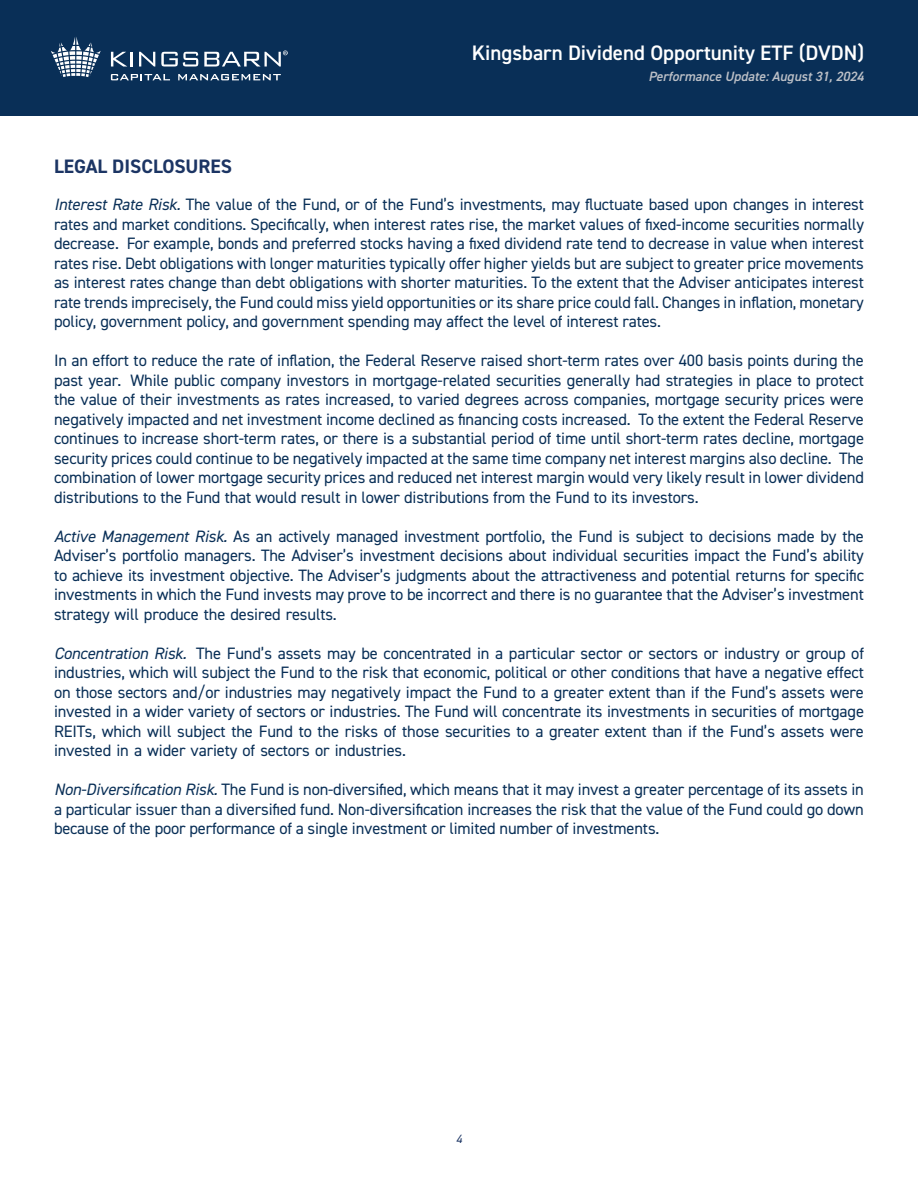
<style>
.page{position:relative;width:918px;height:1188px;background:#fff}
.page>*{position:absolute;margin:0;border:0;box-sizing:border-box;transform-origin:0 0}
.t1{font:600 21px "DIN2014";color:#fff}
.t2{font:700 19.5px "DIN2014";color:#1c3564}
.t3{font:16.5px/19.5px "DIN2014";letter-spacing:-.01em;color:#092f57;text-align:justify}
.t4{font:italic 600 13.5px "DIN2014";color:#bcc0c7}
.t5{font:italic 12px "DIN2014";color:#1c3564}
.s1{font-style:italic}
</style>
<div class="page">
<div style="left:0;top:0;width:918px;height:116px;background:#092f57"></div>
<svg style="left:111px;top:52px;width:16px;height:15px"></svg>
<hr style="left:130px;top:52px;width:3px;height:15px;background:#fff">
<svg style="left:139px;top:52px;width:16px;height:15px"></svg>
<svg style="left:161px;top:52px;width:37px;height:15px"></svg>
<svg style="left:51px;top:37px;width:50px;height:40px"></svg>
<svg style="left:111px;top:74px;width:59px;height:6px"></svg>
<svg style="left:178px;top:74px;width:103px;height:6px"></svg>
<svg style="left:204px;top:51px;width:84px;height:16px"></svg>
<p class="t1" style="left:472px;top:38px;width:394px">Kingsbarn Dividend Opportunity ETF (DVDN)</p>
<p class="t4" style="left:649px;top:68px;width:217px">Performance Update: August 31, 2024</p>
<p class="t2" style="left:54px;top:153px;width:180px">LEGAL DISCLOSURES</p>
<p class="t3" style="left:54px;top:195px;width:812px"><span class="s1">Interest Rate Risk.</span> The value of the Fund, or of the Fund’s investments, may fluctuate based upon changes in interest rates and market conditions. Specifically, when interest rates rise, the market values of fixed-income securities normally decrease. For example, bonds and preferred stocks having a fixed dividend rate tend to decrease in value when interest rates rise. Debt obligations with longer maturities typically offer higher yields but are subject to greater price movements as interest rates change than debt obligations with shorter maturities. To the extent that the Adviser anticipates interest rate trends imprecisely, the Fund could miss yield opportunities or its share price could fall. Changes in inflation, monetary policy, government policy, and government spending may affect the level of interest rates.</p>
<p class="t3" style="left:54px;top:351px;width:812px">In an effort to reduce the rate of inflation, the Federal Reserve raised short-term rates over 400 basis points during the past year. While public company investors in mortgage-related securities generally had strategies in place to protect the value of their investments as rates increased, to varied degrees across companies, mortgage security prices were negatively impacted and net investment income declined as financing costs increased. To the extent the Federal Reserve continues to increase short-term rates, or there is a substantial period of time until short-term rates decline, mortgage security prices could continue to be negatively impacted at the same time company net interest margins also decline. The combination of lower mortgage security prices and reduced net interest margin would very likely result in lower dividend distributions to the Fund that would result in lower distributions from the Fund to its investors.</p>
<p class="t3" style="left:54px;top:526px;width:812px"><span class="s1">Active Management Risk.</span> As an actively managed investment portfolio, the Fund is subject to decisions made by the Adviser’s portfolio managers. The Adviser’s investment decisions about individual securities impact the Fund’s ability to achieve its investment objective. The Adviser’s judgments about the attractiveness and potential returns for specific investments in which the Fund invests may prove to be incorrect and there is no guarantee that the Adviser’s investment strategy will produce the desired results.</p>
<p class="t3" style="left:54px;top:643px;width:812px"><span class="s1">Concentration Risk.</span> The Fund’s assets may be concentrated in a particular sector or sectors or industry or group of industries, which will subject the Fund to the risk that economic, political or other conditions that have a negative effect on those sectors and/or industries may negatively impact the Fund to a greater extent than if the Fund’s assets were invested in a wider variety of sectors or industries. The Fund will concentrate its investments in securities of mortgage REITs, which will subject the Fund to the risks of those securities to a greater extent than if the Fund’s assets were invested in a wider variety of sectors or industries.</p>
<p class="t3" style="left:54px;top:780px;width:811px"><span class="s1">Non-Diversification Risk.</span> The Fund is non-diversified, which means that it may invest a greater percentage of its assets in a particular issuer than a diversified fund. Non-diversification increases the risk that the value of the Fund could go down because of the poor performance of a single investment or limited number of investments.</p>
<p class="t5" style="left:456px;top:1132px;width:7px">4</p>
</div>
